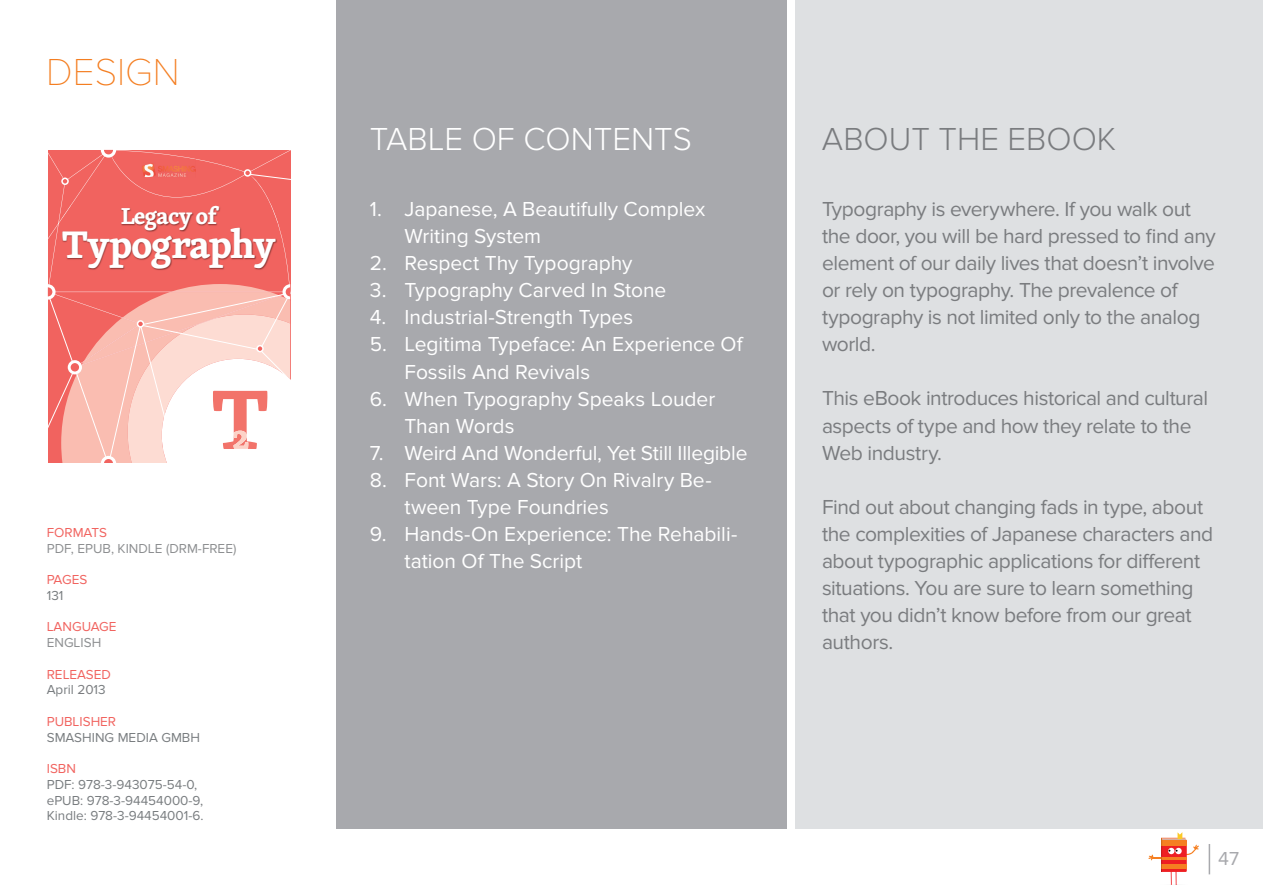
<style>
.page{position:relative;width:1263px;height:893px;background:#fff}
.page>*{position:absolute;margin:0;border:0;box-sizing:border-box;transform-origin:0 0}
.t1{font:700 87.15px "Skolar";color:#f2736a}
.t2{font:700 39.6px "Skolar";letter-spacing:-.04em;color:#fff}
.t3{font:100 39px "Proxima Nova T";color:#f47e21}
.t4{font:300 33px "Proxima Nova";color:#fff}
.t5{font:300 33px "Proxima Nova";color:#7a7c7f}
.t6{font:700 23.7px "Skolar";letter-spacing:-.04em;color:#fff}
.t7{font:21px/27px "Proxima Nova";letter-spacing:-.02em;color:#7a7c7f}
.t8{font:21px/27px "Proxima Nova";color:#fff}
.t9{font:19.5px "Proxima Nova";color:#a8a9ad}
.t10{font:13.5px/15.8px "Proxima Nova";color:#797d80}
.t11{font:13.5px/15.8px "Proxima Nova";color:#f1635f}
.t12{font:13.5px "Proxima Nova";color:#8d8f91}
.s1{color:#797d80}
.s2{color:#7a7c7f}
</style>
<div class="page">
<div style="left:336px;top:0;width:450px;height:829px;background:#a8a9ad"></div>
<div style="left:795px;top:0;width:468px;height:829px;background:#dee0e2"></div>
<hr style="left:1209px;top:844px;width:1px;height:30px;background:#a8a9ad">
<svg style="left:1148px;top:832px;width:51px;height:53px"></svg>
<svg style="left:48px;top:150px;width:242px;height:24px;background:#f16662"></svg>
<div style="left:48px;top:174px;width:242px;height:110px;background:#f1635f"></div>
<img style="left:142px;top:159px;width:54px;height:18px">
<svg style="left:63px;top:179px;width:4px;height:4px"></svg>
<svg style="left:245px;top:171px;width:5px;height:4px"></svg>
<svg style="left:101px;top:150px;width:15px;height:8px"></svg>
<svg style="left:48px;top:284px;width:242px;height:179px"></svg>
<img style="left:62px;top:224px;width:216px;height:47px">
<img style="left:62px;top:206px;width:216px;height:18px">
<div style="left:233px;top:431px;width:15px;height:18px;background:#fff"></div>
<h3 class="t3" style="left:46px;top:50px;width:135px">DESIGN</h3>
<p class="t6" style="left:121px;top:197px;width:97px">Legacy of</p>
<h2 class="t2" style="left:62px;top:213px;width:215px">Typography</h2>
<h1 class="t1" style="left:212px;top:350px;width:58px">T</h1>
<p class="t11" style="left:47px;top:525px;width:62px">FORMATS</p>
<p class="t12" style="left:47px;top:540px;width:191px">PDF, EPUB, KINDLE (DRM-FREE)</p>
<p class="t11" style="left:47px;top:572px;width:42px">PAGES</p>
<p class="t10" style="left:47px;top:588px;width:18px">131</p>
<p class="t11" style="left:47px;top:619px;width:71px">LANGUAGE</p>
<p class="t12" style="left:47px;top:635px;width:56px">ENGLISH</p>
<p class="t11" style="left:47px;top:666px;width:66px">RELEASED<br><span class="s1">April</span> <span class="s2">20</span><span class="s1">13</span></p>
<p class="t11" style="left:47px;top:714px;width:71px">PUBLISHER</p>
<p class="t10" style="left:47px;top:729px;width:155px">SMASHING MEDIA GMBH</p>
<p class="t11" style="left:47px;top:761px;width:31px">ISBN</p>
<p class="t10" style="left:47px;top:777px;width:158px">PDF: 978-3-943075-54-0, ePUB: 978-3-94454000-9,<br>Kindle: 978-3-94454001-6.</p>
<h3 class="t4" style="left:370px;top:120px;width:323px">TABLE OF CONTENTS</h3>
<h3 class="t5" style="left:822px;top:120px;width:296px">ABOUT THE EBOOK</h3>
<p class="t8" style="left:404px;top:196px;width:302px;text-indent:-35px">1. Japanese, A Beautifully Complex<br>Writing System</p>
<p class="t8" style="left:370px;top:250px;width:264px">2. Respect Thy Typography</p>
<p class="t8" style="left:370px;top:277px;width:298px">3. Typography Carved In Stone</p>
<p class="t8" style="left:370px;top:304px;width:265px">4. Industrial-Strength Types</p>
<p class="t8" style="left:404px;top:331px;width:340px;text-indent:-34px">5. Legitima Typeface: An Experience Of<br>Fossils And Revivals</p>
<p class="t8" style="left:404px;top:385px;width:312px;text-indent:-35px">6. When Typography Speaks Louder<br>Than Words</p>
<p class="t8" style="left:370px;top:439px;width:379px">7. Weird And Wonderful, Yet Still Illegible</p>
<p class="t8" style="left:404px;top:466px;width:309px;text-indent:-35px">8. Font Wars: A Story On Rivalry Be&shy;tween Type Foundries</p>
<p class="t8" style="left:404px;top:520px;width:334px;text-indent:-34px">9. Hands-On Experience: The Rehabili&shy;tation Of The Script</p>
<p class="t7" style="left:822px;top:196px;width:395px">Typography is everywhere. If you walk out the door, you will be hard pressed to find any element of our daily lives that doesn’t involve or rely on typography. The prevalence of typography is not limited only to the analog world.</p>
<p class="t7" style="left:822px;top:385px;width:388px">This eBook introduces historical and cultural aspects of type and how they relate to the<br>Web industry.</p>
<p class="t7" style="left:822px;top:493px;width:393px">Find out about changing fads in type, about the complexities of Japanese characters and about typographic applications for different situations. You are sure to learn something that you didn’t know before from our great authors.</p>
<p class="t9" style="left:1218px;top:847px;width:22px">47</p>
</div>
